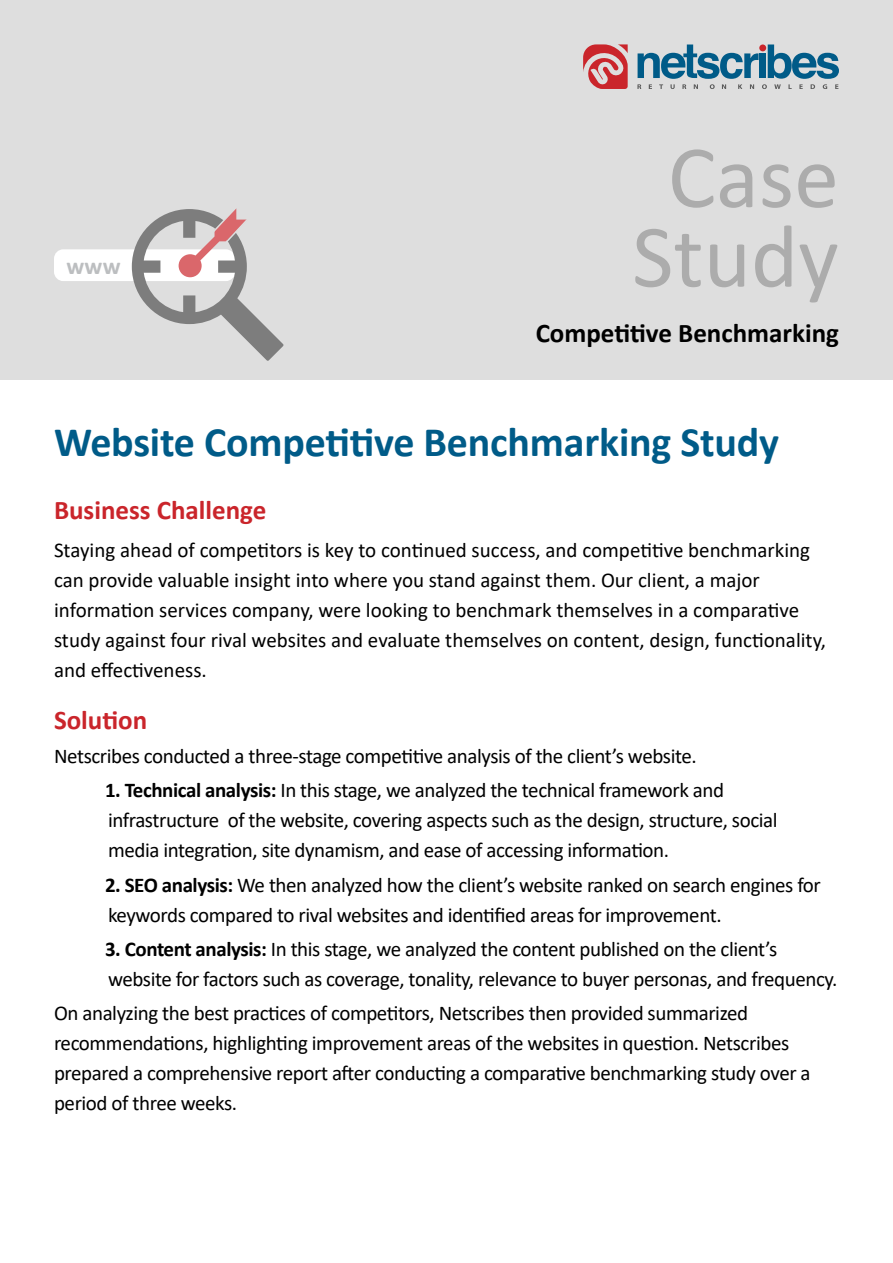
<style>
.page{position:relative;width:893px;height:1263px;background:#fff}
.page>*{position:absolute;margin:0;border:0;box-sizing:border-box;transform-origin:0 0}
.t1{font:90px/79.5px "Calibri";color:#acacac;text-align:center}
.t2{font:700 42px "Calibri";letter-spacing:-.005em;color:#005b88}
.t3{font:700 27px "Calibri";color:#ca252b}
.t4{font:700 27px "Calibri";color:#000}
.t5{font:700 24px "Calibri";color:#bcbec0}
.t6{font:21px/30px "Calibri";letter-spacing:-.02em;color:#000}
.t7{font:21px/30px "Calibri";color:#000}
.s1{font-weight:700}
</style>
<div class="page">
<div style="left:0;top:0;width:893px;height:379px;background:#dedede"></div>
<svg style="left:583px;top:44px;width:45px;height:45px"></svg>
<svg style="left:637px;top:44px;width:202px;height:45px"></svg>
<div style="left:759px;top:44px;width:7px;height:7px;background:#ca252b;border-radius:50%"></div>
<div style="left:54px;top:249px;width:181px;height:32px;background:#fff;border-radius:9px"></div>
<svg style="left:132px;top:208px;width:152px;height:153px"></svg>
<p class="t5" style="left:67px;top:249px;width:55px">www</p>
<h1 class="t1" style="left:632px;top:135px;width:208px">Case<br>Study</h1>
<p class="t4" style="left:536px;top:314px;width:305px">Competitive Benchmarking</p>
<h2 class="t2" style="left:54px;top:412px;width:727px">Website Competitive Benchmarking Study</h2>
<p class="t3" style="left:54px;top:490px;width:214px">Business Challenge</p>
<p class="t7" style="left:54px;top:534px;width:773px">Staying ahead of competitors is key to continued success, and competitive benchmarking can provide valuable insight into where you stand against them. Our client, a major information services company, were looking to benchmark themselves in a comparative study against four rival websites and evaluate themselves on content, design, functionality, and effectiveness.</p>
<p class="t3" style="left:54px;top:701px;width:95px">Solution</p>
<p class="t6" style="left:54px;top:740px;width:644px">Netscribes conducted a three-stage competitive analysis of the client’s website.</p>
<p class="t6" style="left:105px;top:775px;width:674px"><span class="s1">1. Technical analysis:</span> In this stage, we analyzed the technical framework and infrastructure of the website, covering aspects such as the design, structure, social media integration, site dynamism, and ease of accessing information.</p>
<p class="t6" style="left:105px;top:869px;width:717px"><span class="s1">2. SEO analysis:</span> We then analyzed how the client’s website ranked on search engines for keywords compared to rival websites and identified areas for improvement.</p>
<p class="t6" style="left:105px;top:933px;width:734px"><span class="s1">3. Content analysis:</span> In this stage, we analyzed the content published on the client’s website for factors such as coverage, tonality, relevance to buyer personas, and frequency.</p>
<p class="t6" style="left:54px;top:997px;width:758px">On analyzing the best practices of competitors, Netscribes then provided summarized recommendations, highlighting improvement areas of the websites in question. Netscribes prepared a comprehensive report after conducting a comparative benchmarking study over a period of three weeks.</p>
</div>
